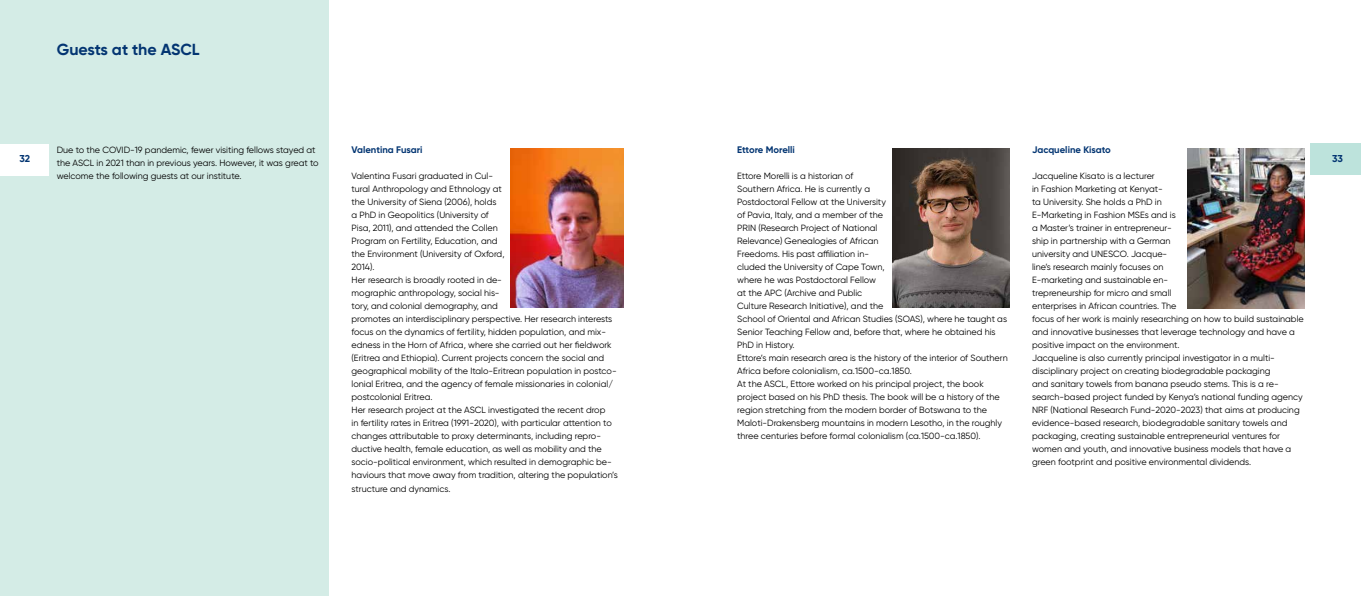
<style>
.page{position:relative;width:1361px;height:596px;background:#fff}
.page>*{position:absolute;margin:0;border:0;box-sizing:border-box;transform-origin:0 0}
.t1{font:700 16px "Gilroy";letter-spacing:-.01em;color:#033572}
.t2{font:700 10px "Gilroy";color:#033572}
.t3{font:700 9.5px "Gilroy";color:#033572}
.t4{font:9px/13px "Gilroy";color:#000}
</style>
<div class="page">
<div style="left:1310px;top:143px;width:51px;height:32px;background:#bde3dc"></div>
<div style="left:0;top:0;width:329px;height:595px;background:#d4ece6"></div>
<img style="left:510px;top:148px;width:114px;height:160px">
<img style="left:1187px;top:148px;width:117px;height:160px">
<img style="left:892px;top:148px;width:117px;height:160px">
<div style="left:0;top:143px;width:48px;height:32px;background:#fff"></div>
<h1 class="t1" style="left:57px;top:40px;width:144px">Guests at the ASCL</h1>
<p class="t2" style="left:19px;top:152px;width:12px">32</p>
<p class="t4" style="left:57px;top:143px;width:263px">Due to the COVID-19 pandemic, fewer visiting fellows stayed at the ASCL in 2021 than in previous years. However, it was great to welcome the following guests at our institute.</p>
<p class="t3" style="left:351px;top:144px;width:72px">Valentina Fusari</p>
<p class="t4" style="left:351px;top:169px;width:268px">Valentina Fusari graduated in Cul-<br>tural Anthropology and Ethnology at<br>the University of Siena (2006), holds<br>a PhD in Geopolitics (University of<br>Pisa, 2011), and attended the Collen<br>Program on Fertility, Education, and<br>the Environment (University of Oxford,<br>2014).<br>Her research is broadly rooted in de-<br>mographic anthropology, social his-<br>tory, and colonial demography, and<br>promotes an interdisciplinary perspective. Her research interests focus on the dynamics of fertility, hidden population, and mix&shy;edness in the Horn of Africa, where she carried out her fieldwork (Eritrea and Ethiopia). Current projects concern the social and geographical mobility of the Italo-Eritrean population in postco&shy;lonial Eritrea, and the agency of female missionaries in colonial/ postcolonial Eritrea.<br>Her research project at the ASCL investigated the recent drop<br>in fertility rates in Eritrea (1991-2020), with particular attention to changes attributable to proxy determinants, including repro&shy;ductive health, female education, as well as mobility and the socio-political environment, which resulted in demographic be&shy;haviours that move away from tradition, altering the population’s structure and dynamics.</p>
<p class="t3" style="left:737px;top:144px;width:59px">Ettore Morelli</p>
<p class="t4" style="left:737px;top:169px;width:272px">Ettore Morelli is a historian of<br>Southern Africa. He is currently a<br>Postdoctoral Fellow at the University<br>of Pavia, Italy, and a member of the<br>PRIN (Research Project of National<br>Relevance) Genealogies of African<br>Freedoms. His past affiliation in-<br>cluded the University of Cape Town,<br>where he was Postdoctoral Fellow<br>at the APC (Archive and Public<br>Culture Research Initiative), and the<br>School of Oriental and African Studies (SOAS), where he taught as Senior Teaching Fellow and, before that, where he obtained his PhD in History.<br>Ettore’s main research area is the history of the interior of Southern Africa before colonialism, ca.1500-ca.1850.<br>At the ASCL, Ettore worked on his principal project, the book project based on his PhD thesis. The book will be a history of the region stretching from the modern border of Botswana to the Maloti-Drakensberg mountains in modern Lesotho, in the roughly three centuries before formal colonialism (ca.1500-ca.1850).</p>
<p class="t3" style="left:1032px;top:144px;width:80px">Jacqueline Kisato</p>
<p class="t4" style="left:1032px;top:169px;width:273px">Jacqueline Kisato is a lecturer<br>in Fashion Marketing at Kenyat-<br>ta University. She holds a PhD in<br>E-Marketing in Fashion MSEs and is<br>a Master’s trainer in entrepreneur-<br>ship in partnership with a German<br>university and UNESCO. Jacque-<br>line’s research mainly focuses on<br>E-marketing and sustainable en-<br>trepreneurship for micro and small<br>enterprises in African countries. The<br>focus of her work is mainly researching on how to build sustainable and innovative businesses that leverage technology and have a positive impact on the environment.<br>Jacqueline is also currently principal investigator in a multi&shy;disciplinary project on creating biodegradable packaging<br>and sanitary towels from banana pseudo stems. This is a re&shy;search-based project funded by Kenya’s national funding agency NRF (National Research Fund-2020-2023) that aims at producing evidence-based research, biodegradable sanitary towels and packaging, creating sustainable entrepreneurial ventures for women and youth, and innovative business models that have a green footprint and positive environmental dividends.</p>
<p class="t2" style="left:1332px;top:152px;width:12px">33</p>
</div>
